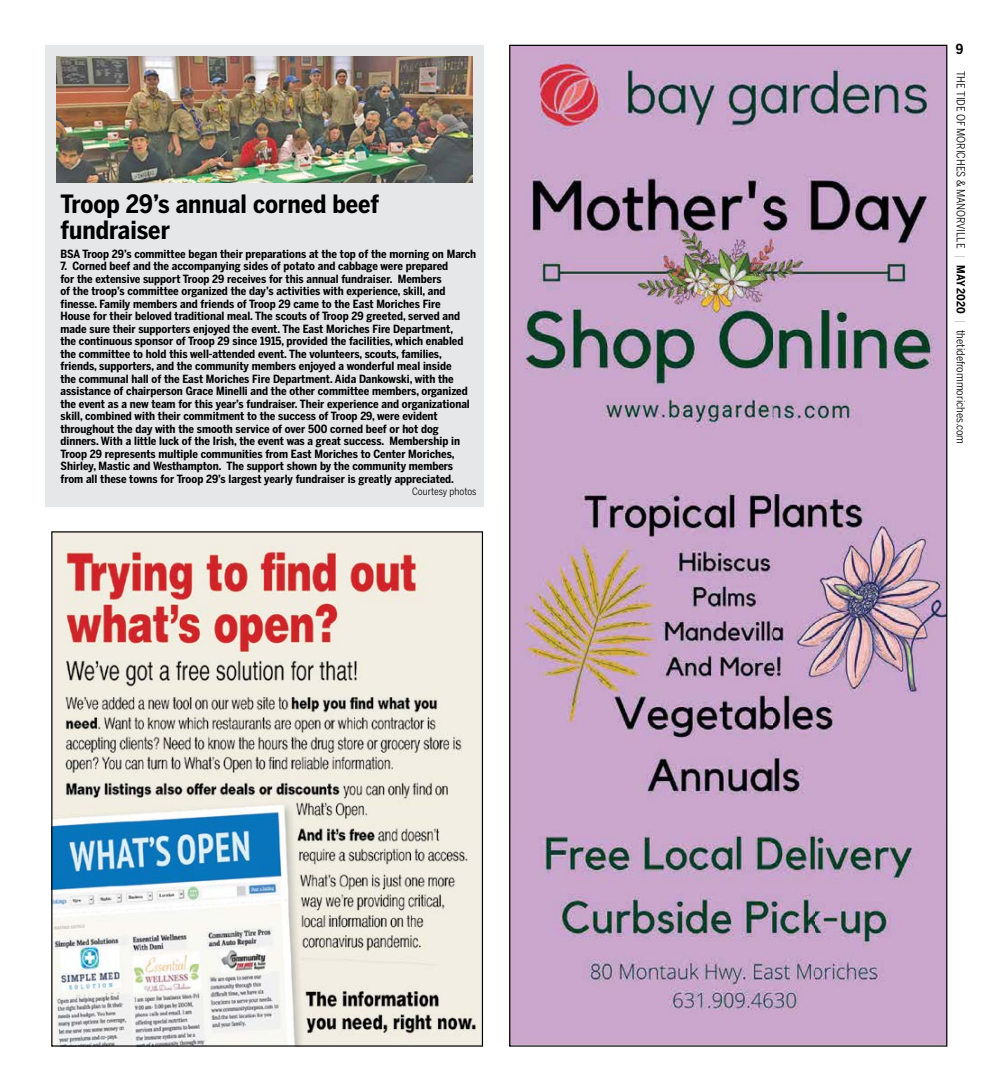
<style>
.page{position:relative;width:990px;height:1092px;background:#fff}
.page>*{position:absolute;margin:0;border:0;box-sizing:border-box;transform-origin:0 0}
.t1{font:700 25px/26.2px "Benton Sans Condensed";color:#000}
.t2{font:700 13.75px "Benton Sans Condensed";color:#000}
.t3{font:700 11.25px/12.5px "Benton Sans Condensed";color:#000}
.t4{font:11.25px "Benton Sans Condensed";color:#000}
.t5{font:10px "Benton Sans Condensed";letter-spacing:-.01em;color:#000}
.s1{color:#bcbec0}
.s2{font-weight:700}
</style>
<div class="page">
<svg style="left:51px;top:531px;width:432px;height:515px;fill:#f1eee2"></svg>
<img style="left:509px;top:45px;width:438px;height:1001px">
<div style="left:45px;top:45px;width:438px;height:462px;background:#e6e7e8"></div>
<img style="left:56px;top:56px;width:416px;height:127px">
<h1 class="t1" style="left:61px;top:191px;width:320px">Troop 29’s annual corned beef fundraiser</h1>
<p class="t3" style="left:61px;top:247px;width:417px">BSA Troop 29’s committee began their preparations at the top of the morning on March</p>
<p class="t3" style="left:61px;top:260px;width:411px">7. Corned beef and the accompanying sides of potato and cabbage were prepared<br>for the extensive support Troop 29 receives for this annual fundraiser. Members<br>of the troop’s committee organized the day’s activities with experience, skill, and finesse. Family members and friends of Troop 29 came to the East Moriches Fire House for their beloved traditional meal. The scouts of Troop 29 greeted, served and made sure their supporters enjoyed the event. The East Moriches Fire Department, the continuous sponsor of Troop 29 since 1915, provided the facilities, which enabled the committee to hold this well-attended event. The volunteers, scouts, families, friends, supporters, and the community members enjoyed a wonderful meal inside the communal hall of the East Moriches Fire Department. Aida Dankowski, with the assistance of chairperson Grace Minelli and the other committee members, organized the event as a new team for this year’s fundraiser. Their experience and organizational skill, combined with their commitment to the success of Troop 29, were evident throughout the day with the smooth service of over 500 corned beef or hot dog dinners. With a little luck of the Irish, the event was a great success. Membership in Troop 29 represents multiple communities from East Moriches to Center Moriches, Shirley, Mastic and Westhampton. The support shown by the community members from all these towns for Troop 29’s largest yearly fundraiser is greatly appreciated.</p>
<p class="t5" style="left:412px;top:485px;width:66px">Courtesy photos</p>
<p class="t2" style="left:956px;top:41px;width:9px">9</p>
<p class="t4" style="left:968px;top:71px;width:375px;rotate:90deg">THE TIDE OF MORICHES &amp; MANORVILLE <span class="s1">|</span> <span class="s2">MAY 2020</span> <span class="s1">|</span> thetidefrommoriches.com</p>
</div>
